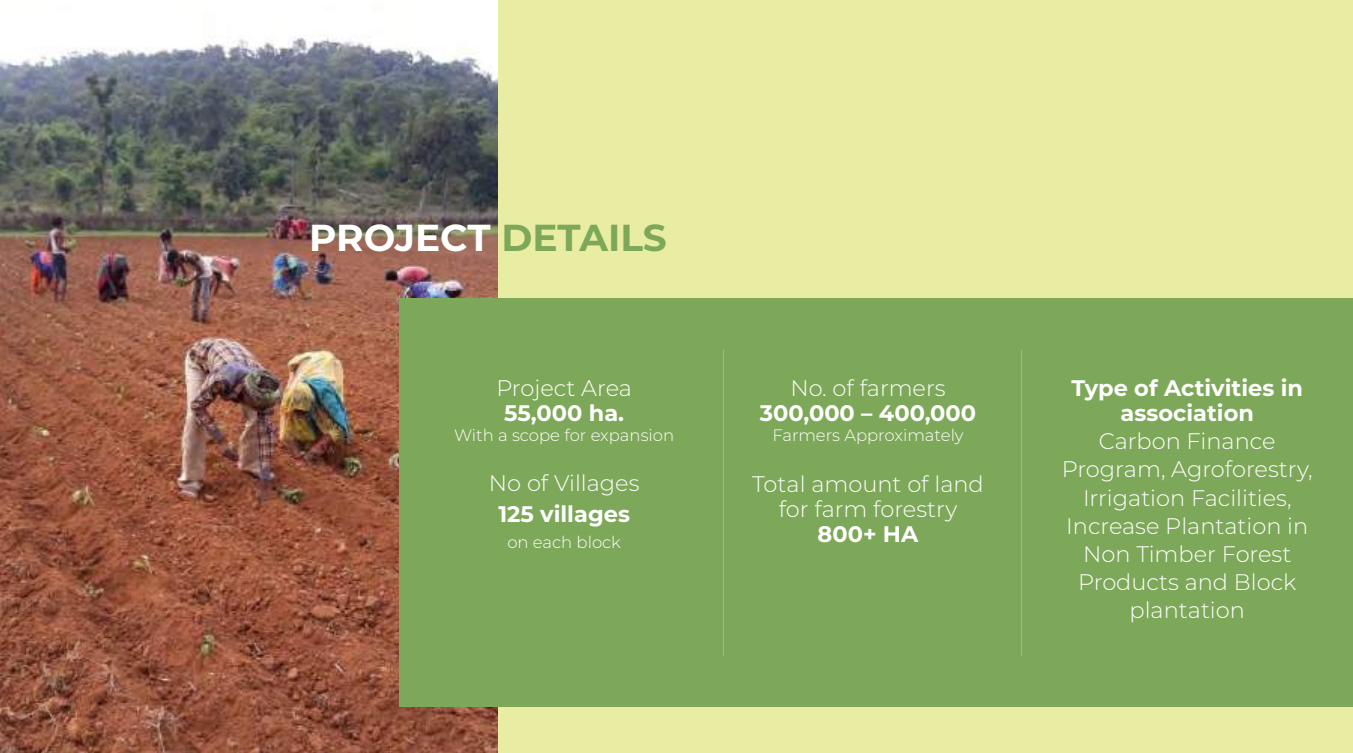
<style>
.page{position:relative;width:1353px;height:753px;background:#fff}
.page>*{position:absolute;margin:0;border:0;box-sizing:border-box;transform-origin:0 0}
.t1{font:700 37.5px "Montserrat";color:#fff}
.t2{font:300 22.5px/28.2px "Montserrat";color:#fff;text-align:center}
.t3{font:700 22.5px/25.2px "Montserrat";color:#fff;text-align:center}
.t4{font:300 16.5px "Montserrat";color:#fff}
.s1{color:#7ea859}
</style>
<div class="page">
<img style="left:0;top:35px;width:498px;height:718px">
<div style="left:498px;top:0;width:854px;height:753px;background:#e9eda4"></div>
<div style="left:400px;top:298px;width:952px;height:409px;background:#7ea859"></div>
<h1 class="t1" style="left:309px;top:211px;width:359px">PROJECT <span class="s1">DETAILS</span></h1>
<p class="t2" style="left:496px;top:373px;width:137px">Project Area</p>
<p class="t3" style="left:504px;top:399px;width:121px">55,000 ha.</p>
<p class="t4" style="left:454px;top:423px;width:221px">With a scope for expansion</p>
<p class="t2" style="left:489px;top:468px;width:152px">No of Villages</p>
<p class="t3" style="left:498px;top:500px;width:133px">125 villages</p>
<p class="t4" style="left:507px;top:531px;width:115px">on each block</p>
<p class="t2" style="left:790px;top:373px;width:157px">No. of farmers</p>
<p class="t3" style="left:759px;top:399px;width:218px">300,000 – 400,000</p>
<p class="t4" style="left:772px;top:423px;width:193px">Farmers Approximately</p>
<p class="t2" style="left:752px;top:470px;width:233px;line-height:25.2px">Total amount of land for farm forestry</p>
<p class="t3" style="left:817px;top:520px;width:102px">800+ HA</p>
<p class="t3" style="left:1071px;top:374px;width:233px">Type of Activities in association</p>
<p class="t2" style="left:1061px;top:426px;width:252px">Carbon Finance<br>Program, Agroforestry,<br>Irrigation Facilities,<br>Increase Plantation in<br>Non Timber Forest<br>Products and Block plantation</p>
</div>
